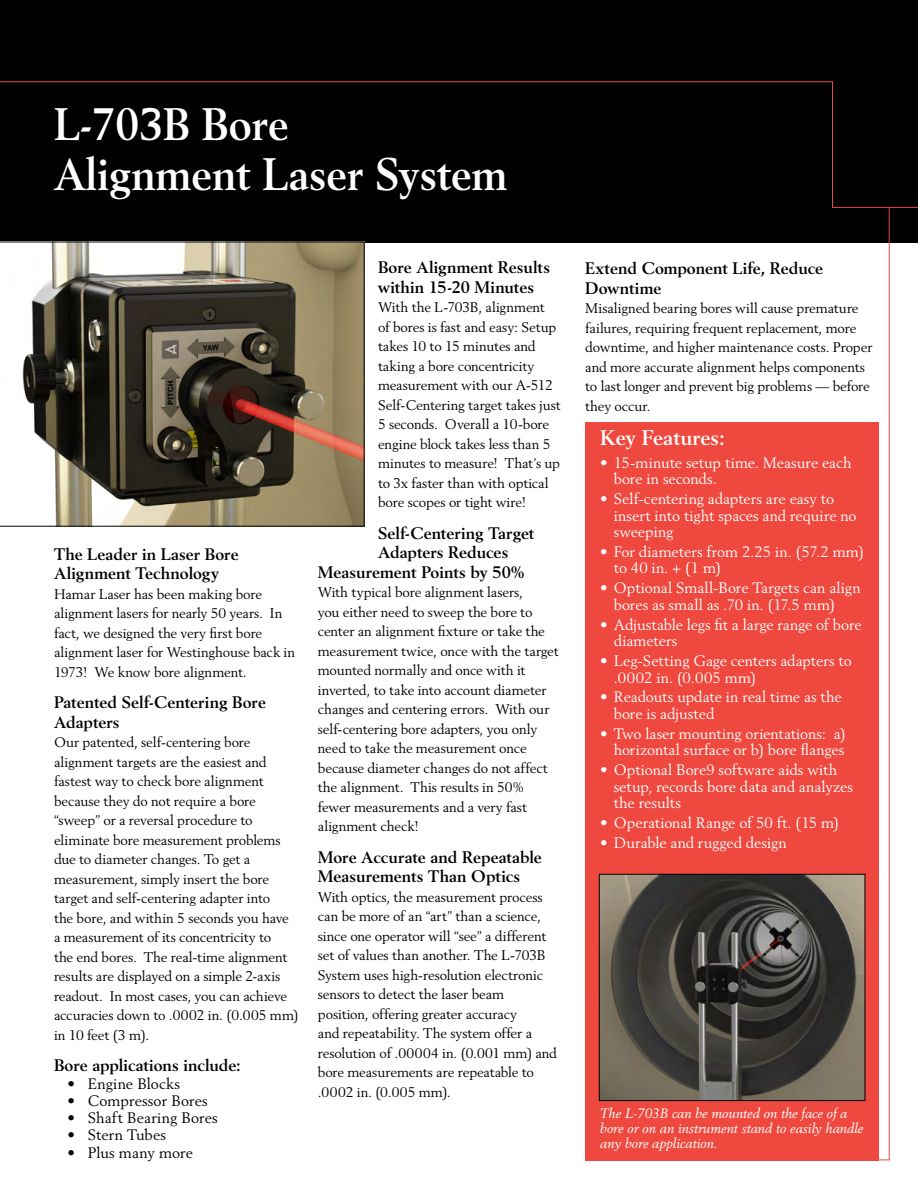
<style>
.page{position:relative;width:918px;height:1188px;background:#fff}
.page>*{position:absolute;margin:0;border:0;box-sizing:border-box;transform-origin:0 0}
.t1{font:700 45px/49.5px "Berling LT Std";color:#fff;scale:.95 1}
.t2{font:700 21px "Berling LT Std";color:#fff}
.t3{font:700 16.5px/19.5px "Berling LT Std";color:#000}
.t4{font:15px/16.5px "Berling LT Std";color:#fff}
.t5{font:15px "Berling LT Std";letter-spacing:.005em;color:#000}
.t6{font:13.8px/19.5px "Berling LT Std";letter-spacing:-.01em;color:#000}
.t7{font:italic 13.5px/15px "Berling LT Std";color:#fff}
</style>
<div class="page">
<div style="left:0;top:0;width:918px;height:243px;background:#000"></div>
<div style="left:585px;top:422px;width:294px;height:738px;background:#ef483e"></div>
<hr style="left:0;top:81px;width:833px;height:1px;background:#ef483e">
<hr style="left:832px;top:207px;width:86px;height:1px;background:#ef483e">
<hr style="left:585px;top:1160px;width:305px;height:1px;background:#ef483e">
<hr style="left:832px;top:81px;width:1px;height:127px;background:#ef483e">
<hr style="left:889px;top:207px;width:1px;height:953px;background:#ef483e">
<img style="left:601px;top:876px;width:262px;height:223px">
<div style="left:599px;top:874px;width:266px;height:227px;border:1px solid #000"></div>
<svg style="left:0;top:242px;width:364px;height:285px;background:#7a7262"></svg>
<h1 class="t1" style="left:54px;top:100px;width:479px">L-703B Bore<br>Alignment Laser System</h1>
<p class="t3" style="left:54px;top:544px;width:186px">The Leader in Laser Bore<br>Alignment Technology</p>
<p class="t6" style="left:54px;top:584px;width:243px">Hamar Laser has been making bore alignment lasers for nearly 50 years. In fact, we designed the very first bore alignment laser for Westinghouse back in 1973! We know bore alignment.</p>
<p class="t3" style="left:54px;top:693px;width:213px">Patented Self-Centering Bore<br>Adapters</p>
<p class="t6" style="left:54px;top:733px;width:246px">Our patented, self-centering bore alignment targets are the easiest and fastest way to check bore alignment because they do not require a bore “sweep” or a reversal procedure to eliminate bore measurement problems due to diameter changes. To get a measurement, simply insert the bore target and self-centering adapter into<br>the bore, and within 5 seconds you have a measurement of its concentricity to<br>the end bores. The real-time alignment results are displayed on a simple 2-axis readout. In most cases, you can achieve accuracies down to .0002 in. (0.005 mm) in 10 feet (3 m).</p>
<p class="t3" style="left:54px;top:1056px;width:188px">Bore applications include:</p>
<p class="t5" style="left:68px;top:1074px;width:114px">• Engine Blocks</p>
<p class="t5" style="left:68px;top:1091px;width:142px">• Compressor Bores</p>
<p class="t5" style="left:68px;top:1109px;width:152px">• Shaft Bearing Bores</p>
<p class="t5" style="left:68px;top:1126px;width:100px">• Stern Tubes</p>
<p class="t5" style="left:68px;top:1143px;width:127px">• Plus many more</p>
<p class="t3" style="left:378px;top:258px;width:174px">Bore Alignment Results within 15-20 Minutes</p>
<p class="t6" style="left:378px;top:298px;width:184px">With the L-703B, alignment<br>of bores is fast and easy: Setup takes 10 to 15 minutes and taking a bore concentricity measurement with our A-512<br>Self-Centering target takes just<br>5 seconds. Overall a 10-bore engine block takes less than 5 minutes to measure! That’s up to 3x faster than with optical bore scopes or tight wire!</p>
<p class="t3" style="left:378px;top:523px;width:158px">Self-Centering Target</p>
<p class="t3" style="left:378px;top:543px;width:132px">Adapters Reduces</p>
<p class="t3" style="left:318px;top:562px;width:208px">Measurement Points by 50%</p>
<p class="t6" style="left:318px;top:583px;width:242px">With typical bore alignment lasers,<br>you either need to sweep the bore to center an alignment fixture or take the measurement twice, once with the target mounted normally and once with it inverted, to take into account diameter changes and centering errors. With our self-centering bore adapters, you only need to take the measurement once because diameter changes do not affect the alignment. This results in 50% fewer measurements and a very fast alignment check!</p>
<p class="t3" style="left:318px;top:847px;width:225px">More Accurate and Repeatable<br>Measurements Than Optics</p>
<p class="t6" style="left:318px;top:887px;width:241px">With optics, the measurement process can be more of an “art” than a science, since one operator will “see” a different set of values than another. The L-703B System uses high-resolution electronic sensors to detect the laser beam position, offering greater accuracy<br>and repeatability. The system offer a resolution of .00004 in. (0.001 mm) and bore measurements are repeatable to .0002 in. (0.005 mm).</p>
<p class="t3" style="left:585px;top:259px;width:239px">Extend Component Life, Reduce<br>Downtime</p>
<p class="t6" style="left:585px;top:299px;width:289px">Misaligned bearing bores will cause premature failures, requiring frequent replacement, more downtime, and higher maintenance costs. Proper and more accurate alignment helps components to last longer and prevent big problems — before they occur.</p>
<h2 class="t2" style="left:600px;top:426px;width:126px">Key Features:</h2>
<p class="t4" style="left:614px;top:454px;width:239px;text-indent:-14px">• 15-minute setup time. Measure each bore in seconds.</p>
<p class="t4" style="left:614px;top:490px;width:244px;text-indent:-14px">• Self-centering adapters are easy to insert into tight spaces and require no sweeping</p>
<p class="t4" style="left:614px;top:543px;width:252px;text-indent:-14px">• For diameters from 2.25 in. (57.2 mm) to 40 in. + (1 m)</p>
<p class="t4" style="left:614px;top:580px;width:248px;text-indent:-14px">• Optional Small-Bore Targets can align bores as small as .70 in. (17.5 mm)</p>
<p class="t4" style="left:614px;top:616px;width:249px;text-indent:-14px">• Adjustable legs fit a large range of bore diameters</p>
<p class="t4" style="left:614px;top:652px;width:240px;text-indent:-14px">• Leg-Setting Gage centers adapters to .0002 in. (0.005 mm)</p>
<p class="t4" style="left:614px;top:689px;width:229px;text-indent:-14px">• Readouts update in real time as the bore is adjusted</p>
<p class="t4" style="left:600px;top:725px;width:247px;text-align:right">• Two laser mounting orientations: a) horizontal surface or b) bore flanges</p>
<p class="t4" style="left:614px;top:761px;width:241px;text-indent:-14px">• Optional Bore9 software aids with setup, records bore data and analyzes the results</p>
<p class="t4" style="left:600px;top:814px;width:240px">• Operational Range of 50 ft. (15 m)</p>
<p class="t4" style="left:600px;top:834px;width:188px">• Durable and rugged design</p>
<p class="t7" style="left:600px;top:1106px;width:265px">The L-703B can be mounted on the face of a bore or on an instrument stand to easily handle any bore application.</p>
</div>
